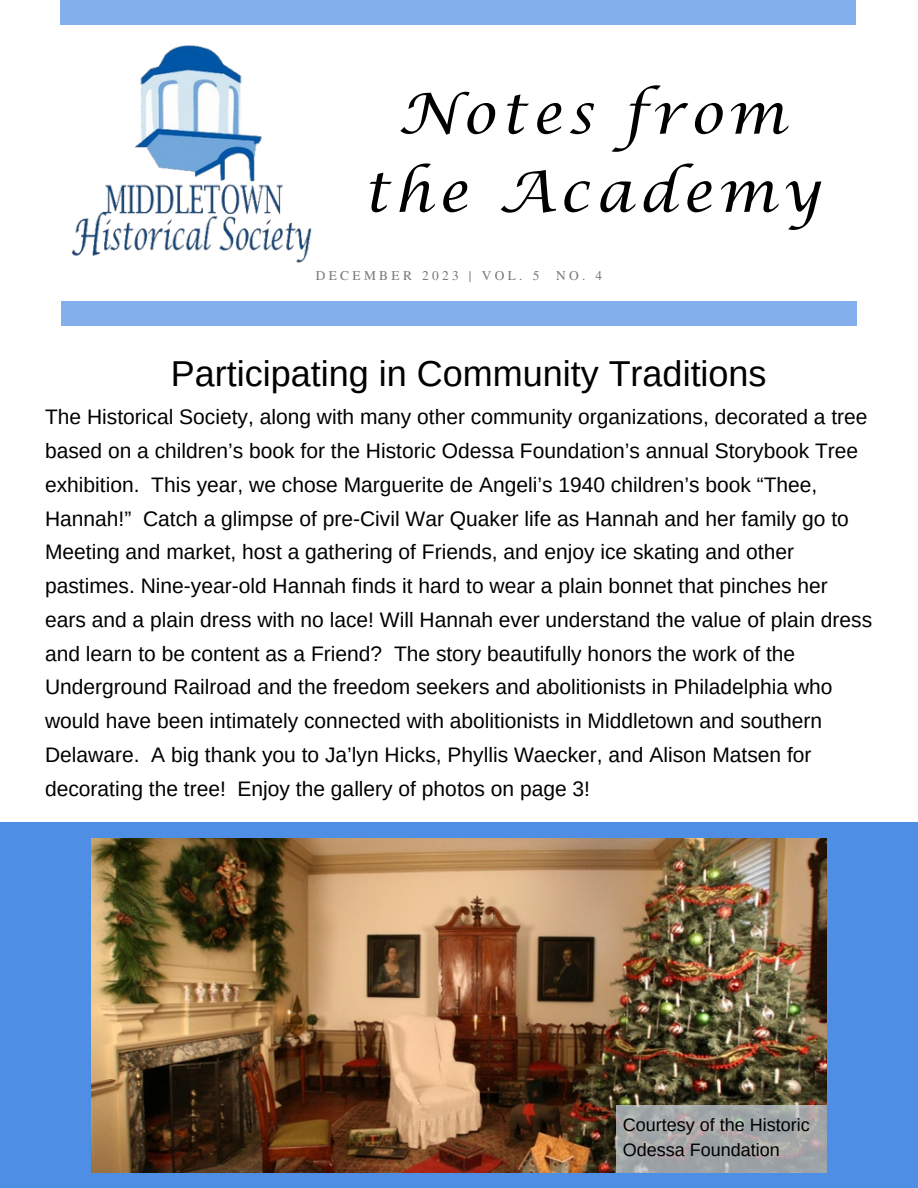
<style>
.page{position:relative;width:918px;height:1188px;background:#fff}
.page>*{position:absolute;margin:0;border:0;box-sizing:border-box;transform-origin:0 0}
.t1{font:italic 56.25px "Lucida Calligraphy";letter-spacing:.1em;color:#000}
.t2{font:36px "Arimo";color:#000}
.t3{font:21px/33.8px "Arimo";color:#000}
.t4{font:18px/24.8px "Arimo";color:#000}
.t5{font:13.35px "Te X Gyre Termes";letter-spacing:.25em;color:#777}
</style>
<div class="page">
<div style="left:61px;top:0;width:795px;height:24px;background:#83b0ec"></div>
<div style="left:61px;top:302px;width:795px;height:23px;background:#83b0ec"></div>
<img style="left:71px;top:45px;width:241px;height:218px">
<div style="left:0;top:823px;width:918px;height:365px;background:#4e8ee4"></div>
<img style="left:92px;top:838px;width:734px;height:334px">
<svg style="left:616px;top:1105px;width:210px;height:68px;fill:#a2a5a7"></svg>
<p class="t1" style="left:398px;top:75px;width:389px">Notes from</p>
<p class="t1" style="left:363px;top:153px;width:459px">the Academy</p>
<p class="t5" style="left:316px;top:266px;width:225px">DECEMBER 2023 | VOL. 5</p>
<p class="t5" style="left:556px;top:266px;width:48px">NO. 4</p>
<p class="t2" style="left:171px;top:353px;width:597px">Participating in Community Traditions</p>
<p class="t3" style="left:45px;top:400px;width:829px">The Historical Society, along with many other community organizations, decorated a tree based on a children’s book for the Historic Odessa Foundation’s annual Storybook Tree exhibition. This year, we chose Marguerite de Angeli’s 1940 children’s book “Thee, Hannah!” Catch a glimpse of pre-Civil War Quaker life as Hannah and her family go to Meeting and market, host a gathering of Friends, and enjoy ice skating and other pastimes. Nine-year-old Hannah finds it hard to wear a plain bonnet that pinches her ears and a plain dress with no lace! Will Hannah ever understand the value of plain dress and learn to be content as a Friend? The story beautifully honors the work of the Underground Railroad and the freedom seekers and abolitionists in Philadelphia who would have been intimately connected with abolitionists in Middletown and southern Delaware. A big thank you to Ja’lyn Hicks, Phyllis Waecker, and Alison Matsen for decorating the tree! Enjoy the gallery of photos on page 3!</p>
<p class="t4" style="left:623px;top:1112px;width:188px">Courtesy of the Historic<br>Odessa Foundation</p>
</div>
